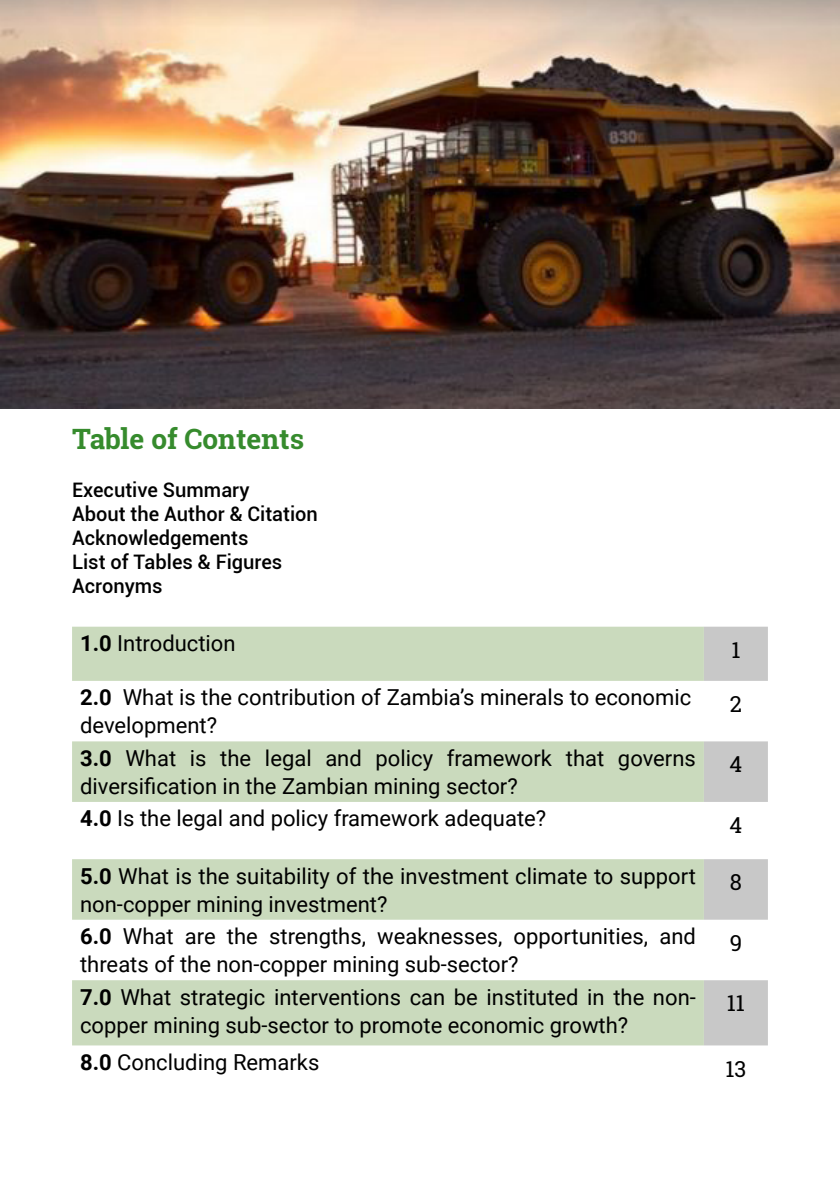
<style>
.page{position:relative;width:840px;height:1191px;background:#fff}
.page>*{position:absolute;margin:0;border:0;box-sizing:border-box;transform-origin:0 0}
.t1{font:700 28px "Roboto Slab";color:#368b2d}
.t2{font:22px/28px "Roboto";color:#000}
.t3{font:22px "Roboto Slab";color:#000}
.t4{font:500 20px/24px "Roboto";color:#000}
.s1{font-weight:700}
</style>
<div class="page">
<img style="left:0;top:0;width:839px;height:408px">
<svg style="left:72px;top:626px;width:631px;height:419px;fill:#cadabd"></svg>
<svg style="left:703px;top:626px;width:64px;height:419px"></svg>
<p class="t1" style="left:72px;top:420px;width:233px">Table of Contents</p>
<p class="t4" style="left:72px;top:477px;width:247px">Executive Summary<br>About the Author &amp; Citation<br>Acknowledgements<br>List of Tables &amp; Figures<br>Acronyms</p>
<p class="t2" style="left:80px;top:628px;width:157px"><span class="s1">1.0</span> Introduction</p>
<p class="t3" style="left:731px;top:634px;width:11px">1</p>
<p class="t2" style="left:80px;top:682px;width:612px"><span class="s1">2.0</span> What is the contribution of Zambia’s minerals to economic development?</p>
<p class="t3" style="left:729px;top:689px;width:14px">2</p>
<p class="t2" style="left:80px;top:743px;width:617px"><span class="s1">3.0</span> What is the legal and policy framework that governs diversification in the Zambian mining sector?</p>
<p class="t3" style="left:729px;top:749px;width:14px">4</p>
<p class="t2" style="left:80px;top:803px;width:467px"><span class="s1">4.0</span> Is the legal and policy framework adequate?</p>
<p class="t3" style="left:729px;top:810px;width:14px">4</p>
<p class="t2" style="left:80px;top:861px;width:617px"><span class="s1">5.0</span> What is the suitability of the investment climate to support non-copper mining investment?</p>
<p class="t3" style="left:729px;top:867px;width:14px">8</p>
<p class="t2" style="left:80px;top:921px;width:617px"><span class="s1">6.0</span> What are the strengths, weaknesses, opportunities, and threats of the non-copper mining sub-sector?</p>
<p class="t3" style="left:729px;top:927px;width:14px">9</p>
<p class="t2" style="left:80px;top:982px;width:617px"><span class="s1">7.0</span> What strategic interventions can be instituted in the non&shy;copper mining sub-sector to promote economic growth?</p>
<p class="t3" style="left:726px;top:988px;width:20px">11</p>
<p class="t2" style="left:80px;top:1047px;width:241px"><span class="s1">8.0</span> Concluding Remarks</p>
<p class="t3" style="left:725px;top:1053px;width:22px">13</p>
</div>
